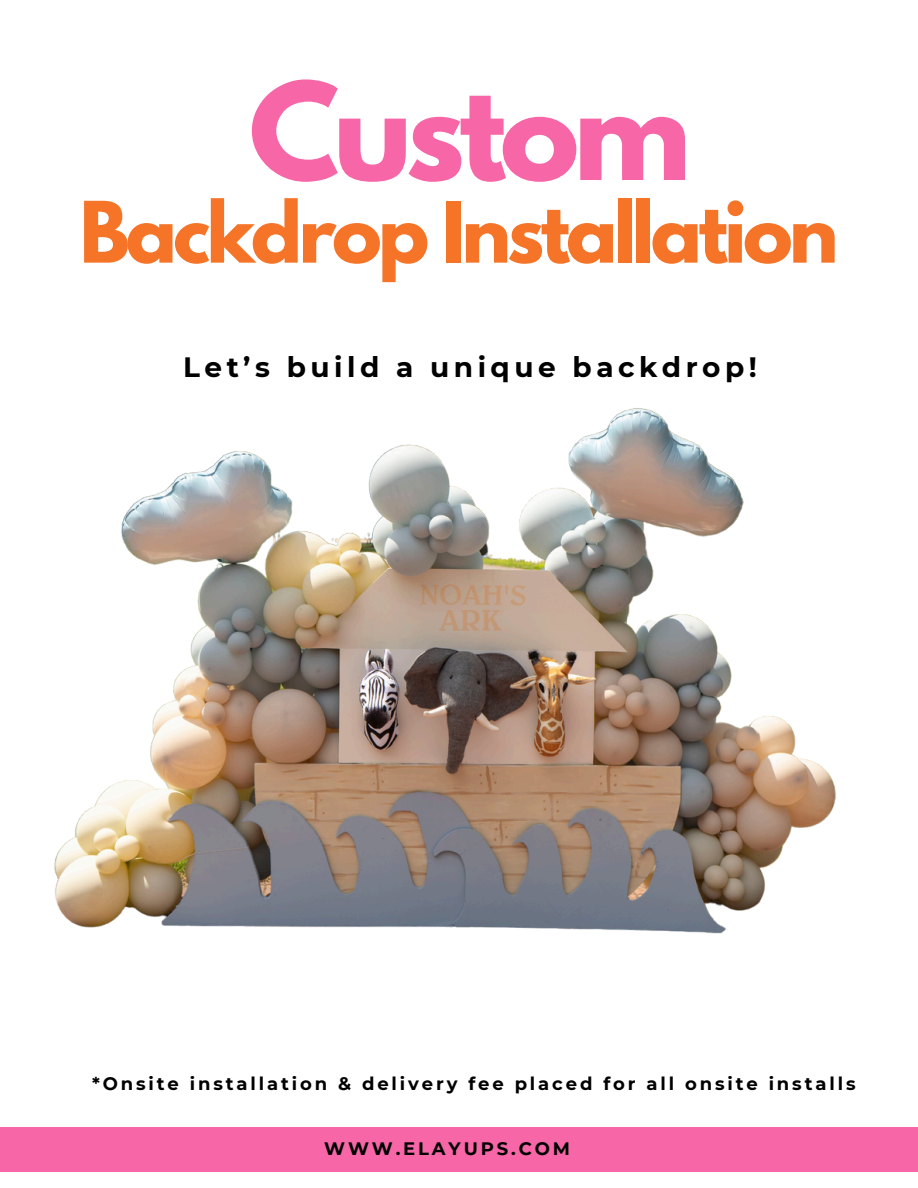
<style>
.page{position:relative;width:918px;height:1188px;background:#fff}
.page>*{position:absolute;margin:0;border:0;box-sizing:border-box;transform-origin:0 0}
.t1{font:700 119.7px "League Spartan";letter-spacing:-.05em;color:#f766a7}
.t2{font:700 75px "League Spartan";letter-spacing:-.05em;color:#f67427}
.t3{font:700 27.9px "Montserrat";letter-spacing:.16em;color:#000}
.t4{font:700 18px "Montserrat";letter-spacing:.16em;color:#000}
</style>
<div class="page">
<div style="left:0;top:1127px;width:918px;height:45px;background:#f766a7"></div>
<img style="left:54px;top:408px;width:782px;height:526px">
<h3 class="t1" style="left:249px;top:72px;width:443px">Custom</h3>
<p class="t2" style="left:80px;top:195px;width:760px">Backdrop Installation</p>
<h4 class="t3" style="left:183px;top:350px;width:575px">Let’s build a unique backdrop!</h4>
<h1 class="t4" style="left:92px;top:1073px;width:765px">*Onsite installation &amp; delivery fee placed for all onsite installs</h1>
<h2 class="t4" style="left:324px;top:1137px;width:247px">WWW.ELAYUPS.COM</h2>
</div>
